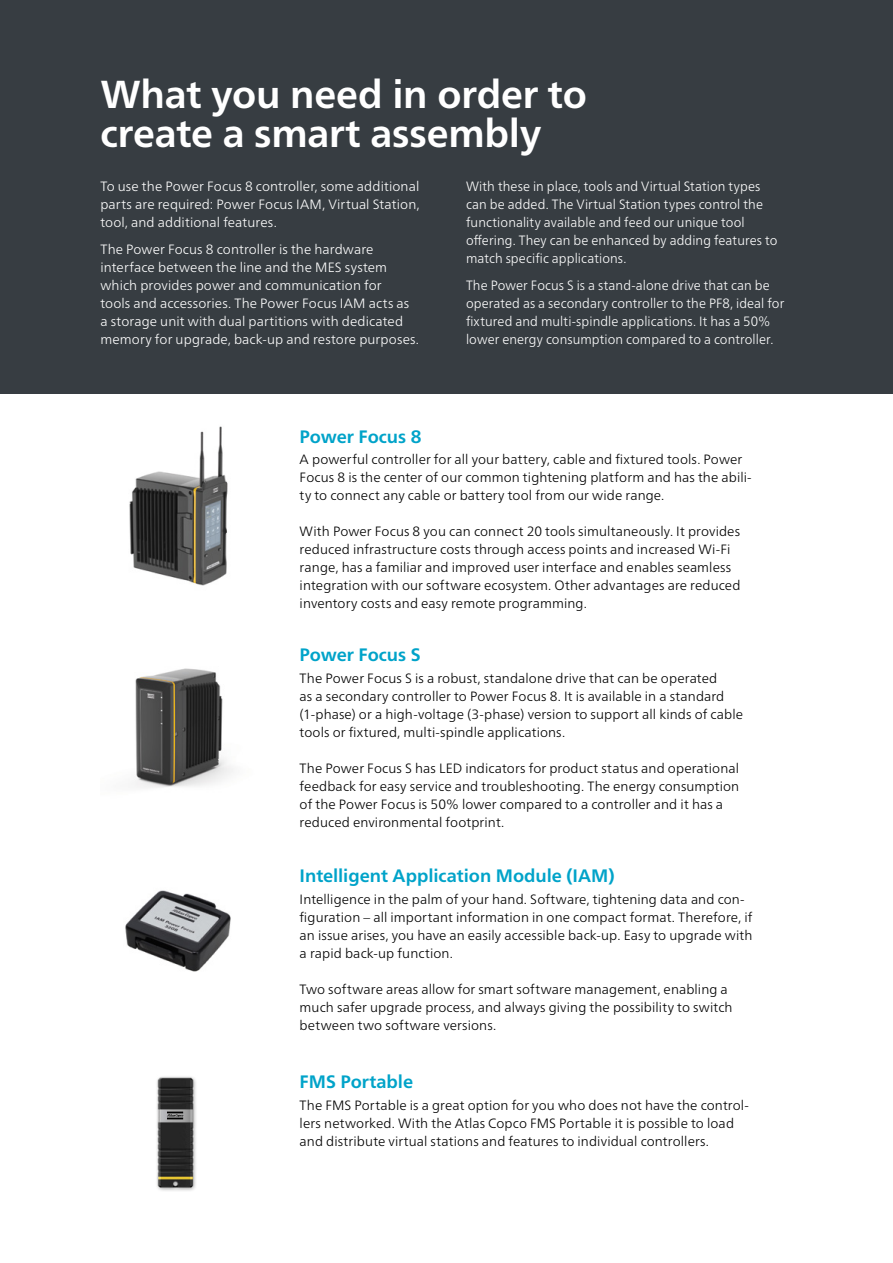
<style>
.page{position:relative;width:893px;height:1263px;background:#fff}
.page>*{position:absolute;margin:0;border:0;box-sizing:border-box;transform-origin:0 0}
.t1{font:700 39px/39px "Neue Frutiger World";letter-spacing:-.005em;color:#fff}
.t2{font:700 18px "Neue Frutiger World";color:#00a3c9}
.t3{font:300 13.5px/18px "Neue Frutiger World";letter-spacing:.005em;color:#000}
.t4{font:300 13.5px/18px "Neue Frutiger World";letter-spacing:.005em;color:#fff;scale:.96 1}
.t5{font:300 13.5px/18px "Neue Frutiger World";letter-spacing:.005em;color:#fff;text-align:justify}
</style>
<div class="page">
<div style="left:0;top:0;width:893px;height:394px;background:#373d42"></div>
<img style="left:129px;top:426px;width:99px;height:160px">
<img style="left:135px;top:668px;width:98px;height:120px">
<img style="left:125px;top:890px;width:106px;height:82px">
<div style="left:155px;top:1075px;width:43px;height:117px;background:#000;opacity:.4"></div>
<img style="left:155px;top:1075px;width:42px;height:114px">
<svg style="left:167px;top:1111px;width:16px;height:8px"></svg>
<h1 class="t1" style="left:100px;top:74px;width:488px">What you need in order to create a smart assembly</h1>
<p class="t4" style="left:466px;top:177px;width:326px">With these in place, tools and Virtual Station types can be added. The Virtual Station types control the functionality available and feed our unique tool offering. They can be enhanced by adding features to match specific applications.</p>
<p class="t4" style="left:466px;top:276px;width:333px">The Power Focus S is a stand-alone drive that can be operated as a secondary controller to the PF8, ideal for fixtured and multi-spindle applications. It has a 50% lower energy consumption compared to a controller.</p>
<p class="t5" style="left:100px;top:177px;width:321px">To use the Power Focus 8 controller, some additional parts are required: Power Focus IAM, Virtual Station, tool, and additional features.</p>
<p class="t5" style="left:100px;top:240px;width:320px;text-align:left">The Power Focus 8 controller is the hardware interface between the line and the MES system which provides power and communication for<br>tools and accessories. The Power Focus IAM acts as a storage unit with dual partitions with dedicated memory for upgrade, back-up and restore purposes.</p>
<h2 class="t2" style="left:300px;top:420px;width:123px">Power Focus 8</h2>
<p class="t3" style="left:300px;top:450px;width:454px">A powerful controller for all your battery, cable and fixtured tools. Power<br>Focus 8 is the center of our common tightening platform and has the abili&shy;ty to connect any cable or battery tool from our wide range.</p>
<p class="t3" style="left:300px;top:522px;width:442px">With Power Focus 8 you can connect 20 tools simultaneously. It provides reduced infrastructure costs through access points and increased Wi-Fi range, has a familiar and improved user interface and enables seamless integration with our software ecosystem. Other advantages are reduced inventory costs and easy remote programming.</p>
<h2 class="t2" style="left:300px;top:639px;width:123px">Power Focus S</h2>
<p class="t3" style="left:300px;top:669px;width:445px">The Power Focus S is a robust, standalone drive that can be operated<br>as a secondary controller to Power Focus 8. It is available in a standard (1-phase) or a high-voltage (3-phase) version to support all kinds of cable tools or fixtured, multi-spindle applications.</p>
<p class="t3" style="left:300px;top:759px;width:441px">The Power Focus S has LED indicators for product status and operational feedback for easy service and troubleshooting. The energy consumption of the Power Focus is 50% lower compared to a controller and it has a reduced environmental footprint.</p>
<h2 class="t2" style="left:300px;top:860px;width:316px">Intelligent Application Module (IAM)</h2>
<p class="t3" style="left:300px;top:890px;width:454px">Intelligence in the palm of your hand. Software, tightening data and con&shy;figuration – all important information in one compact format. Therefore, if an issue arises, you have an easily accessible back-up. Easy to upgrade with a rapid back-up function.</p>
<p class="t3" style="left:300px;top:980px;width:434px">Two software areas allow for smart software management, enabling a much safer upgrade process, and always giving the possibility to switch between two software versions.</p>
<h2 class="t2" style="left:300px;top:1066px;width:115px">FMS Portable</h2>
<p class="t3" style="left:300px;top:1096px;width:451px">The FMS Portable is a great option for you who does not have the control&shy;lers networked. With the Atlas Copco FMS Portable it is possible to load and distribute virtual stations and features to individual controllers.</p>
</div>
